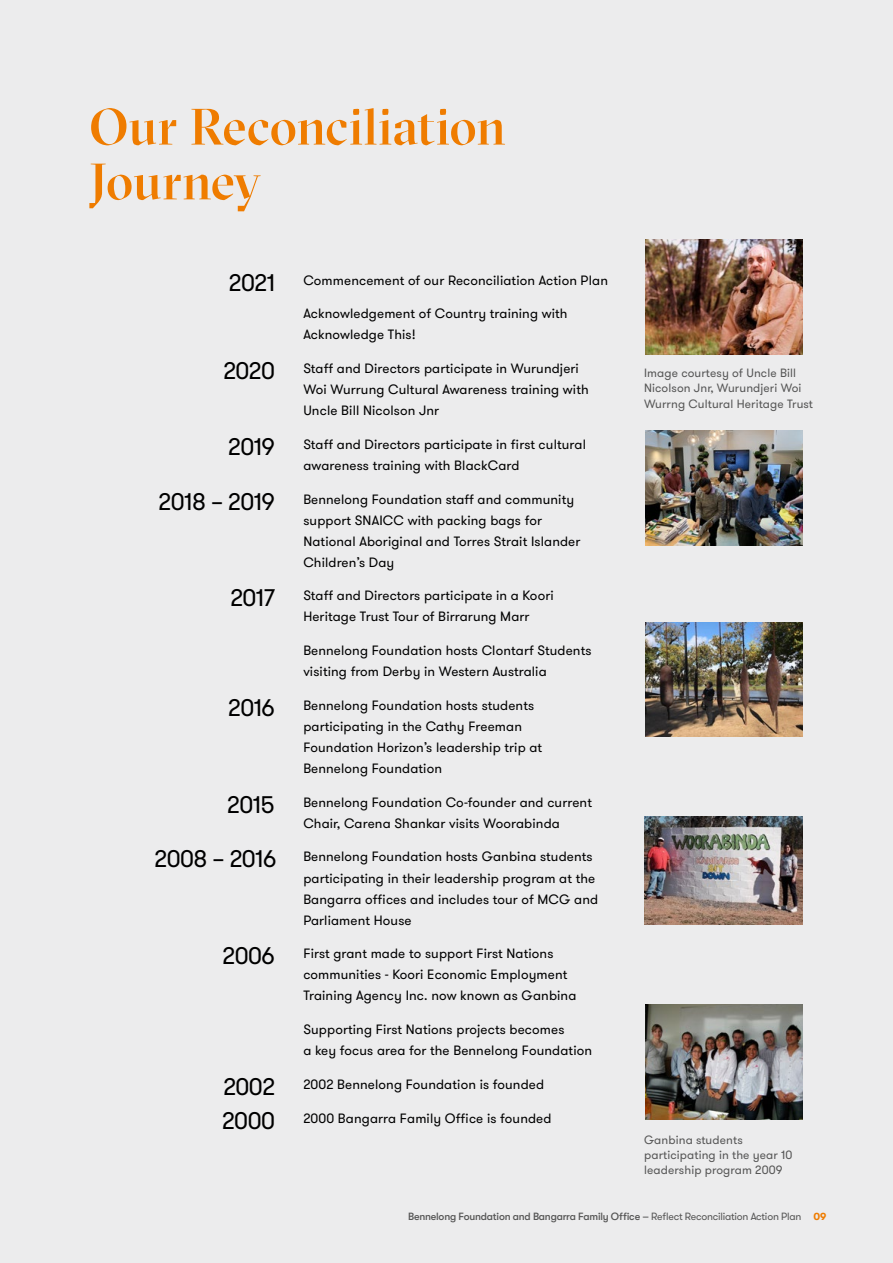
<style>
.page{position:relative;width:893px;height:1263px;background:#ececed}
.page>*{position:absolute;margin:0;border:0;box-sizing:border-box;transform-origin:0 0}
.t1{font:500 51px/54.8px "GT Sectra Display";color:#ef7c00}
.t2{font:13.5px/21px "GT Walsheim";letter-spacing:.01em;color:#000}
.t3{font:12px/15px "GT Walsheim";letter-spacing:.01em;color:#565656}
.t4{font:500 10.5px "GT Walsheim";letter-spacing:-.02em;color:#565656}
.s1{font-size:24px}
.s2{font-weight:400}
.s3{font-weight:700;color:#ef7c00}
</style>
<div class="page">
<img style="left:644px;top:817px;width:159px;height:107px">
<img style="left:645px;top:622px;width:158px;height:115px">
<img style="left:645px;top:240px;width:158px;height:114px">
<img style="left:645px;top:431px;width:158px;height:115px">
<img style="left:645px;top:1004px;width:158px;height:115px">
<h1 class="t1" style="left:89px;top:100px;width:418px">Our Reconciliation<br>Journey</h1>
<p class="t2" style="left:229px;top:270px;width:381px"><span class="s1">2021</span> Commencement of our Reconciliation Action Plan</p>
<p class="t2" style="left:303px;top:303px;width:266px">Acknowledgement of Country training with<br>Acknowledge This!</p>
<p class="t2" style="left:303px;top:358px;width:287px;text-indent:-80px"><span class="s1">2020</span> Staff and Directors participate in Wurundjeri<br>Woi Wurrung Cultural Awareness training with<br>Uncle Bill Nicolson Jnr</p>
<p class="t2" style="left:303px;top:434px;width:284px;text-indent:-75px"><span class="s1">2019</span> Staff and Directors participate in first cultural awareness training with BlackCard</p>
<p class="t2" style="left:303px;top:489px;width:279px;text-indent:-145px"><span class="s1">2018 – 2019</span> Bennelong Foundation staff and community support SNAICC with packing bags for National Aboriginal and Torres Strait Islander Children’s Day</p>
<p class="t2" style="left:303px;top:585px;width:252px;text-indent:-73px"><span class="s1">2017</span> Staff and Directors participate in a Koori<br>Heritage Trust Tour of Birrarung Marr</p>
<p class="t2" style="left:303px;top:640px;width:290px">Bennelong Foundation hosts Clontarf Students visiting from Derby in Western Australia</p>
<p class="t2" style="left:303px;top:695px;width:240px;text-indent:-75px"><span class="s1">2016</span> Bennelong Foundation hosts students participating in the Cathy Freeman Foundation Horizon’s leadership trip at Bennelong Foundation</p>
<p class="t2" style="left:303px;top:792px;width:290px;text-indent:-76px"><span class="s1">2015</span> Bennelong Foundation Co-founder and current<br>Chair, Carena Shankar visits Woorabinda</p>
<p class="t2" style="left:303px;top:847px;width:296px;text-indent:-149px"><span class="s1">2008 – 2016</span> Bennelong Foundation hosts Ganbina students participating in their leadership program at the Bangarra offices and includes tour of MCG and Parliament House</p>
<p class="t2" style="left:303px;top:943px;width:275px;text-indent:-81px"><span class="s1">2006</span> First grant made to support First Nations communities - Koori Economic Employment<br>Training Agency Inc. now known as Ganbina</p>
<p class="t2" style="left:303px;top:1019px;width:290px">Supporting First Nations projects becomes<br>a key focus area for the Bennelong Foundation</p>
<p class="t2" style="left:223px;top:1074px;width:322px"><span class="s1">2002</span> 2002 Bennelong Foundation is founded</p>
<p class="t2" style="left:222px;top:1108px;width:331px"><span class="s1">2000</span> 2000 Bangarra Family Office is founded</p>
<p class="t3" style="left:644px;top:366px;width:170px">Image courtesy of Uncle Bill<br>Nicolson Jnr, Wurundjeri Woi<br>Wurrng Cultural Heritage Trust</p>
<p class="t3" style="left:644px;top:1132px;width:150px">Ganbina students participating in the year 10 leadership program 2009</p>
<p class="t4" style="left:408px;top:1210px;width:420px">Bennelong Foundation and Bangarra Family Office – <span class="s2">Reflect Reconciliation Action Plan</span> <span class="s3">09</span></p>
</div>
